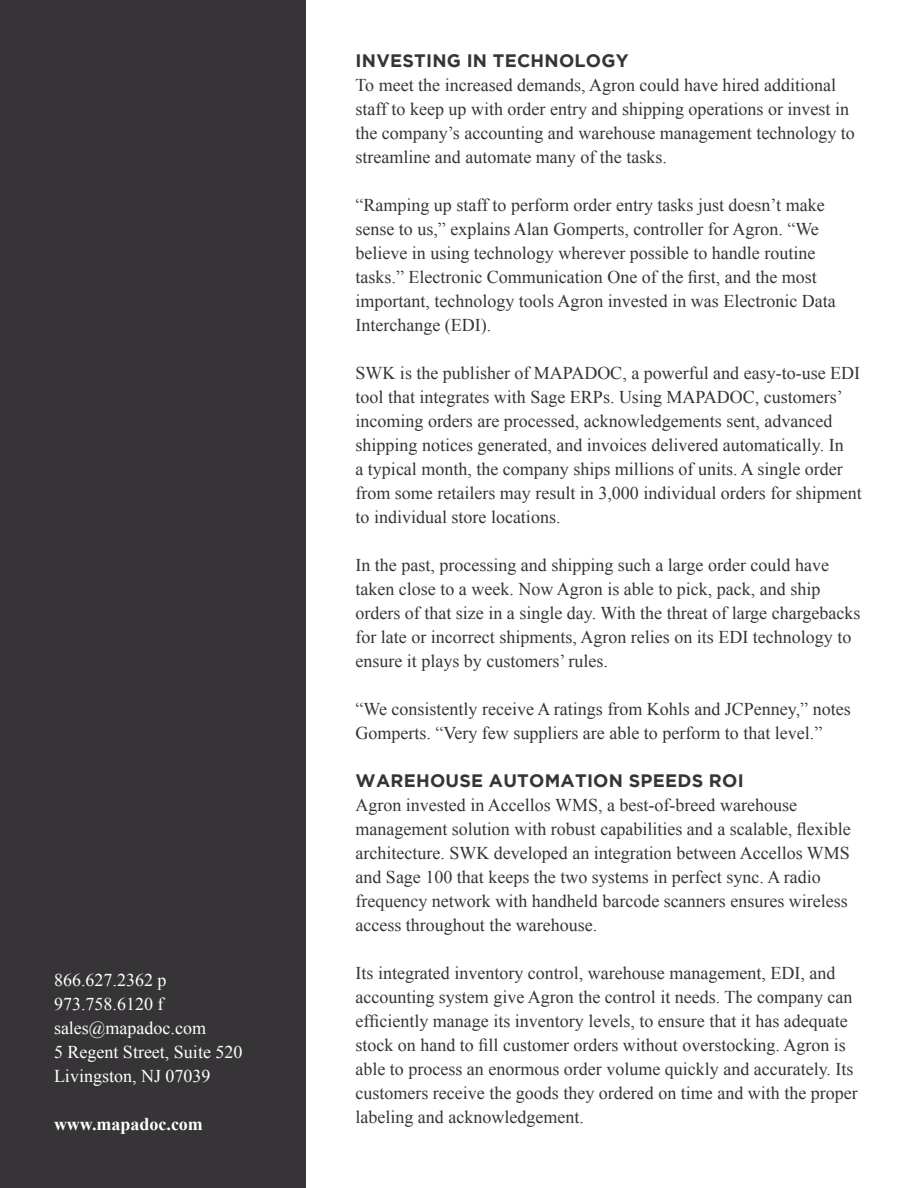
<style>
.page{position:relative;width:918px;height:1188px;background:#fff}
.page>*{position:absolute;margin:0;border:0;box-sizing:border-box;transform-origin:0 0}
.t1{font:18px/24px "Times New Roman";color:#363436}
.t2{font:18px "Times New Roman";color:#fff}
.Body_Text_Header{font:700 18px "Gotham";letter-spacing:.015em;color:#363436}
.t3{font:700 18px "Times New Roman";color:#fff}
</style>
<div class="page">
<div style="left:0;top:0;width:306px;height:1188px;background:#363436"></div>
<p class="t2" style="left:54px;top:968px;width:114px">866.627.2362 p</p>
<p class="t2" style="left:54px;top:992px;width:111px">973.758.6120 f</p>
<p class="t2" style="left:54px;top:1016px;width:154px">sales@mapadoc.com</p>
<p class="t2" style="left:54px;top:1040px;width:190px">5 Regent Street, Suite 520</p>
<p class="t2" style="left:54px;top:1064px;width:158px">Livingston, NJ 07039</p>
<p class="t3" style="left:54px;top:1112px;width:150px">www.mapadoc.com</p>
<p class="Body_Text_Header" style="left:356px;top:50px;width:275px">INVESTING IN TECHNOLOGY</p>
<p class="t1" style="left:356px;top:73px;width:501px">To meet the increased demands, Agron could have hired additional staff to keep up with order entry and shipping operations or invest in the company’s accounting and warehouse management technology to streamline and automate many of the tasks.</p>
<p class="t1" style="left:356px;top:193px;width:482px">“Ramping up staff to perform order entry tasks just doesn’t make sense to us,” explains Alan Gomperts, controller for Agron. “We believe in using technology wherever possible to handle routine tasks.” Electronic Communication One of the first, and the most important, technology tools Agron invested in was Electronic Data Interchange (EDI).</p>
<p class="t1" style="left:356px;top:361px;width:508px">SWK is the publisher of MAPADOC, a powerful and easy-to-use EDI tool that integrates with Sage ERPs. Using MAPADOC, customers’ incoming orders are processed, acknowledgements sent, advanced shipping notices generated, and invoices delivered automatically. In<br>a typical month, the company ships millions of units. A single order from some retailers may result in 3,000 individual orders for shipment to individual store locations.</p>
<p class="t1" style="left:356px;top:553px;width:506px">In the past, processing and shipping such a large order could have taken close to a week. Now Agron is able to pick, pack, and ship orders of that size in a single day. With the threat of large chargebacks for late or incorrect shipments, Agron relies on its EDI technology to ensure it plays by customers’ rules.</p>
<p class="t1" style="left:356px;top:697px;width:497px">“We consistently receive A ratings from Kohls and JCPenney,” notes<br>Gomperts. “Very few suppliers are able to perform to that level.”</p>
<p class="Body_Text_Header" style="left:356px;top:770px;width:390px">WAREHOUSE AUTOMATION SPEEDS ROI</p>
<p class="t1" style="left:356px;top:793px;width:497px">Agron invested in Accellos WMS, a best-of-breed warehouse management solution with robust capabilities and a scalable, flexible architecture. SWK developed an integration between Accellos WMS and Sage 100 that keeps the two systems in perfect sync. A radio frequency network with handheld barcode scanners ensures wireless access throughout the warehouse.</p>
<p class="t1" style="left:356px;top:961px;width:504px">Its integrated inventory control, warehouse management, EDI, and accounting system give Agron the control it needs. The company can efficiently manage its inventory levels, to ensure that it has adequate stock on hand to fill customer orders without overstocking. Agron is able to process an enormous order volume quickly and accurately. Its customers receive the goods they ordered on time and with the proper labeling and acknowledgement.</p>
</div>
